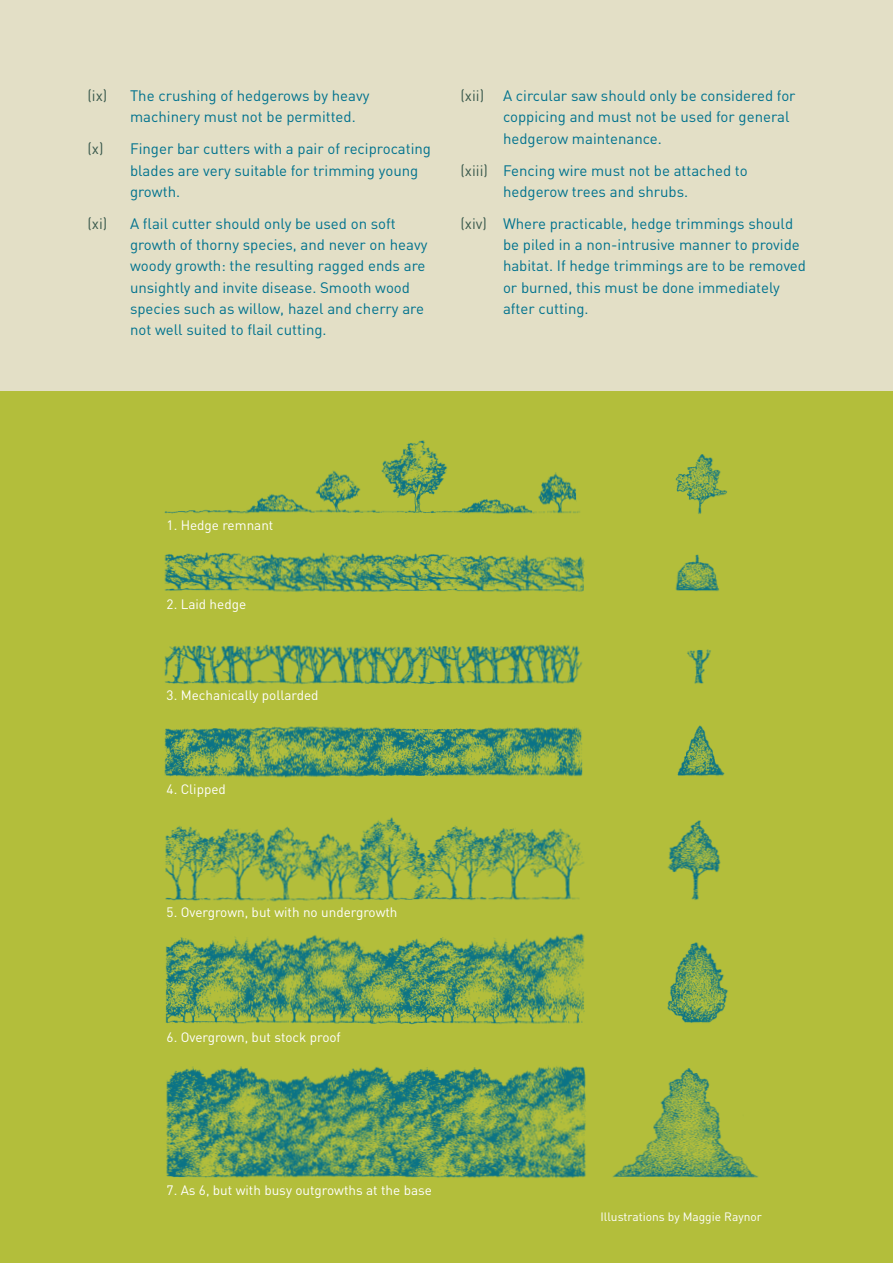
<style>
.page{position:relative;width:893px;height:1263px;background:#e3dfc6}
.page>*{position:absolute;margin:0;border:0;box-sizing:border-box;transform-origin:0 0}
.t1{font:15px/21.3px "DIN";color:#00728e}
.t2{font:15px "DIN";color:#3c5b4e}
.t3{font:13.5px "DIN";color:#fff}
.t4{font:12px "DIN";color:#fff}
.s1{color:#3c5b4e}
</style>
<div class="page">
<div style="left:0;top:391px;width:893px;height:872px;background:#b3be3b"></div>
<img style="left:164px;top:440px;width:594px;height:738px">
<p class="t1" style="left:130px;top:85px;width:241px;text-indent:-43px"><span class="s1">(ix)</span> The crushing of hedgerows by heavy machinery must not be permitted.</p>
<p class="t1" style="left:130px;top:138px;width:303px;text-indent:-43px"><span class="s1">(x)</span> Finger bar cutters with a pair of reciprocating blades are very suitable for trimming young growth.</p>
<p class="t1" style="left:130px;top:212px;width:299px;text-indent:-43px"><span class="s1">(xi)</span> A flail cutter should only be used on soft growth of thorny species, and never on heavy woody growth: the resulting ragged ends are unsightly and invite disease. Smooth wood species such as willow, hazel and cherry are not well suited to flail cutting.</p>
<p class="t2" style="left:460px;top:86px;width:25px">(xii)</p>
<p class="t1" style="left:503px;top:85px;width:294px">A circular saw should only be considered for coppicing and must not be used for general hedgerow maintenance.</p>
<p class="t1" style="left:503px;top:159px;width:246px;text-indent:-43px"><span class="s1">(xiii)</span> Fencing wire must not be attached to hedgerow trees and shrubs.</p>
<p class="t1" style="left:503px;top:212px;width:305px;text-indent:-43px"><span class="s1">(xiv)</span> Where practicable, hedge trimmings should be piled in a non-intrusive manner to provide habitat. If hedge trimmings are to be removed or burned, this must be done immediately after cutting.</p>
<p class="t3" style="left:167px;top:517px;width:108px">1. Hedge remnant</p>
<p class="t3" style="left:167px;top:596px;width:81px">2. Laid hedge</p>
<p class="t3" style="left:167px;top:686px;width:153px">3. Mechanically pollarded</p>
<p class="t3" style="left:167px;top:781px;width:61px">4. Clipped</p>
<p class="t3" style="left:167px;top:903px;width:232px">5. Overgrown, but with no undergrowth</p>
<p class="t3" style="left:167px;top:1028px;width:176px">6. Overgrown, but stock proof</p>
<p class="t3" style="left:167px;top:1182px;width:267px">7. As 6, but with busy outgrowths at the base</p>
<p class="t4" style="left:600px;top:1209px;width:163px">Illustrations by Maggie Raynor</p>
</div>
